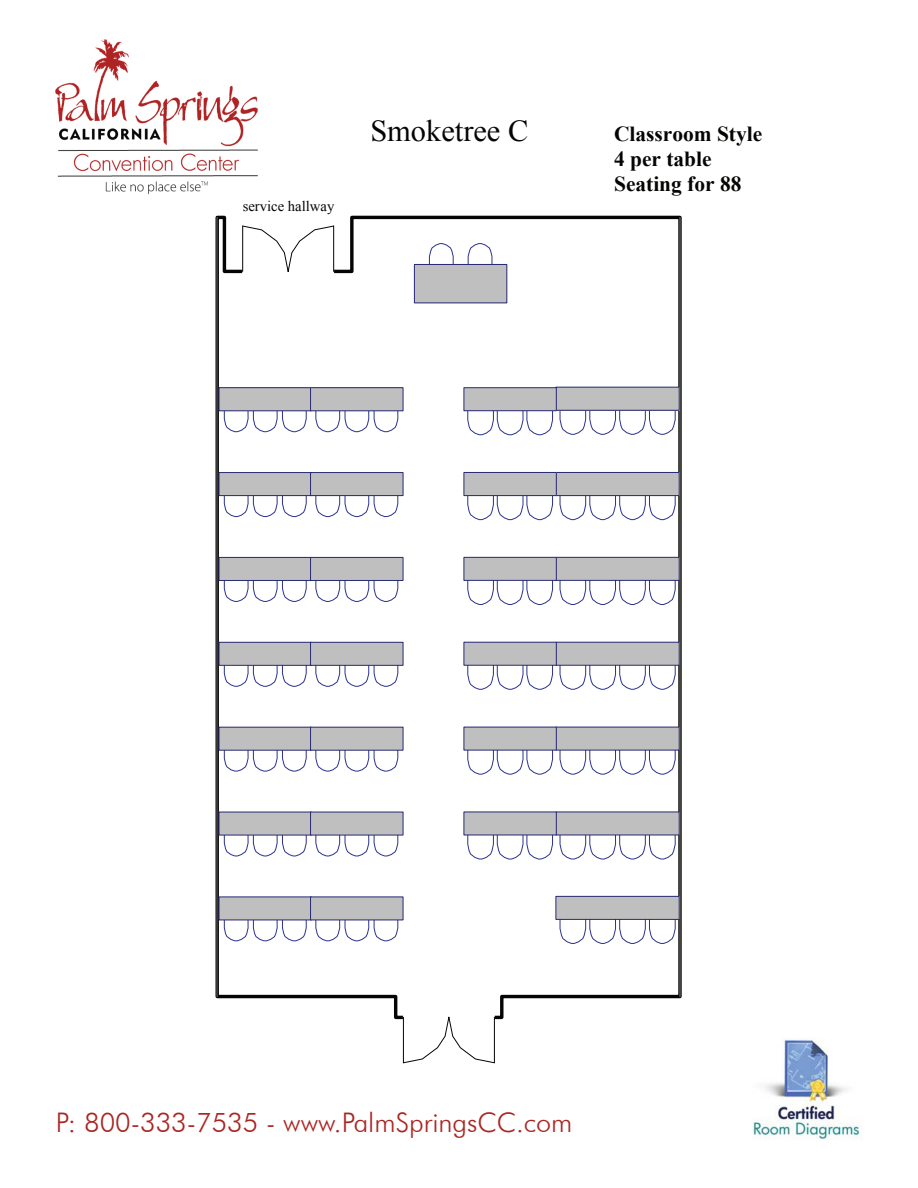
<style>
.page{position:relative;width:918px;height:1188px;background:#fff}
.page>*{position:absolute;margin:0;border:0;box-sizing:border-box;transform-origin:0 0}
.t1{font:30.45px "Times New Roman";color:#050504}
.t2{font:300 27px "Futura BT";color:#aa2522}
.t3{font:700 21.45px/25px "Times New Roman";color:#050504}
.t4{font:14.7px "Times New Roman";color:#050504}
</style>
<div class="page">
<img style="left:56px;top:39px;width:201px;height:155px">
<img style="left:752px;top:1037px;width:111px;height:103px">
<svg style="left:215px;top:215px;width:467px;height:806px"></svg>
<hr style="left:217px;top:217px;width:1px;height:780px;background:#050504">
<hr style="left:680px;top:217px;width:1px;height:780px;background:#050504">
<div style="left:404px;top:1002px;width:90px;height:30px;background:#fff"></div>
<svg style="left:403px;top:1016px;width:92px;height:48px"></svg>
<hr style="left:494px;top:1017px;width:1px;height:46px;background:#050504">
<hr style="left:403px;top:1017px;width:1px;height:46px;background:#050504">
<div style="left:243px;top:256px;width:91px;height:30px;background:#fff"></div>
<svg style="left:242px;top:225px;width:93px;height:47px"></svg>
<hr style="left:242px;top:226px;width:1px;height:45px;background:#050504">
<hr style="left:333px;top:226px;width:1px;height:45px;background:#050504">
<svg style="left:429px;top:243px;width:64px;height:21px"></svg>
<div style="left:414px;top:265px;width:93px;height:38px;background:#c0bfbf"></div>
<div style="left:414px;top:264px;width:93px;height:39px;border:1px solid #272973"></div>
<svg style="left:559px;top:411px;width:117px;height:24px"></svg>
<div style="left:556px;top:387px;width:123px;height:23px;background:#c0bfbf"></div>
<div style="left:556px;top:387px;width:124px;height:24px;border:1px solid #272973"></div>
<svg style="left:559px;top:496px;width:117px;height:24px"></svg>
<div style="left:556px;top:473px;width:123px;height:23px;background:#c0bfbf"></div>
<div style="left:556px;top:472px;width:124px;height:24px;border:1px solid #272973"></div>
<svg style="left:559px;top:581px;width:117px;height:24px"></svg>
<div style="left:556px;top:557px;width:123px;height:23px;background:#c0bfbf"></div>
<div style="left:556px;top:557px;width:124px;height:24px;border:1px solid #272973"></div>
<svg style="left:559px;top:666px;width:117px;height:24px"></svg>
<div style="left:556px;top:642px;width:123px;height:23px;background:#c0bfbf"></div>
<div style="left:556px;top:642px;width:124px;height:24px;border:1px solid #272973"></div>
<svg style="left:559px;top:750px;width:117px;height:25px"></svg>
<div style="left:556px;top:727px;width:123px;height:23px;background:#c0bfbf"></div>
<svg style="left:559px;top:835px;width:117px;height:25px"></svg>
<div style="left:556px;top:812px;width:123px;height:23px;background:#c0bfbf"></div>
<svg style="left:559px;top:920px;width:117px;height:24px"></svg>
<div style="left:556px;top:896px;width:123px;height:23px;background:#c0bfbf"></div>
<div style="left:556px;top:896px;width:124px;height:24px;border:1px solid #272973"></div>
<svg style="left:467px;top:411px;width:86px;height:25px"></svg>
<div style="left:464px;top:388px;width:92px;height:23px;background:#c0bfbf"></div>
<div style="left:464px;top:387px;width:93px;height:24px;border:1px solid #272973"></div>
<svg style="left:467px;top:496px;width:86px;height:24px"></svg>
<div style="left:464px;top:473px;width:92px;height:23px;background:#c0bfbf"></div>
<div style="left:464px;top:472px;width:93px;height:24px;border:1px solid #272973"></div>
<svg style="left:467px;top:581px;width:86px;height:24px"></svg>
<div style="left:464px;top:557px;width:92px;height:23px;background:#c0bfbf"></div>
<div style="left:464px;top:557px;width:93px;height:24px;border:1px solid #272973"></div>
<svg style="left:467px;top:666px;width:86px;height:24px"></svg>
<div style="left:464px;top:642px;width:92px;height:23px;background:#c0bfbf"></div>
<div style="left:464px;top:642px;width:93px;height:24px;border:1px solid #272973"></div>
<svg style="left:467px;top:750px;width:86px;height:25px"></svg>
<div style="left:464px;top:727px;width:92px;height:23px;background:#c0bfbf"></div>
<svg style="left:467px;top:835px;width:86px;height:25px"></svg>
<div style="left:464px;top:812px;width:92px;height:23px;background:#c0bfbf"></div>
<svg style="left:224px;top:411px;width:83px;height:21px"></svg>
<div style="left:219px;top:388px;width:92px;height:23px;background:#c0bfbf"></div>
<div style="left:219px;top:387px;width:93px;height:24px;border:1px solid #272973"></div>
<svg style="left:224px;top:496px;width:83px;height:21px"></svg>
<div style="left:219px;top:473px;width:92px;height:23px;background:#c0bfbf"></div>
<div style="left:219px;top:472px;width:93px;height:24px;border:1px solid #272973"></div>
<svg style="left:224px;top:581px;width:83px;height:21px"></svg>
<div style="left:219px;top:558px;width:92px;height:22px;background:#c0bfbf"></div>
<div style="left:219px;top:557px;width:93px;height:24px;border:1px solid #272973"></div>
<svg style="left:224px;top:666px;width:83px;height:21px"></svg>
<div style="left:219px;top:642px;width:92px;height:23px;background:#c0bfbf"></div>
<div style="left:219px;top:642px;width:93px;height:24px;border:1px solid #272973"></div>
<svg style="left:224px;top:751px;width:83px;height:21px"></svg>
<div style="left:219px;top:727px;width:92px;height:23px;background:#c0bfbf"></div>
<div style="left:219px;top:727px;width:93px;height:24px;border:1px solid #272973"></div>
<svg style="left:224px;top:835px;width:83px;height:22px"></svg>
<div style="left:219px;top:812px;width:92px;height:23px;background:#c0bfbf"></div>
<svg style="left:224px;top:920px;width:83px;height:22px"></svg>
<div style="left:219px;top:897px;width:92px;height:23px;background:#c0bfbf"></div>
<svg style="left:315px;top:411px;width:84px;height:21px"></svg>
<div style="left:311px;top:388px;width:92px;height:23px;background:#c0bfbf"></div>
<div style="left:310px;top:387px;width:93px;height:24px;border:1px solid #272973"></div>
<svg style="left:315px;top:496px;width:84px;height:21px"></svg>
<div style="left:311px;top:473px;width:92px;height:23px;background:#c0bfbf"></div>
<div style="left:310px;top:472px;width:93px;height:24px;border:1px solid #272973"></div>
<svg style="left:315px;top:581px;width:84px;height:21px"></svg>
<div style="left:311px;top:558px;width:92px;height:22px;background:#c0bfbf"></div>
<div style="left:310px;top:557px;width:93px;height:24px;border:1px solid #272973"></div>
<svg style="left:315px;top:666px;width:84px;height:21px"></svg>
<div style="left:311px;top:642px;width:92px;height:23px;background:#c0bfbf"></div>
<div style="left:310px;top:642px;width:93px;height:24px;border:1px solid #272973"></div>
<svg style="left:315px;top:751px;width:84px;height:21px"></svg>
<div style="left:311px;top:727px;width:92px;height:23px;background:#c0bfbf"></div>
<div style="left:310px;top:727px;width:93px;height:24px;border:1px solid #272973"></div>
<svg style="left:315px;top:835px;width:84px;height:22px"></svg>
<div style="left:311px;top:812px;width:92px;height:23px;background:#c0bfbf"></div>
<svg style="left:315px;top:920px;width:84px;height:22px"></svg>
<div style="left:311px;top:897px;width:92px;height:23px;background:#c0bfbf"></div>
<p class="t4" style="left:243px;top:197px;width:93px">service hallway</p>
<p class="t1" style="left:370px;top:111px;width:160px">Smoketree C</p>
<p class="t3" style="left:614px;top:121px;width:150px">Classroom Style<br>4 per table<br>Seating for 88</p>
<p class="t2" style="left:56px;top:1106px;width:518px">P: 800-333-7535 - www.PalmSpringsCC.com</p>
</div>
